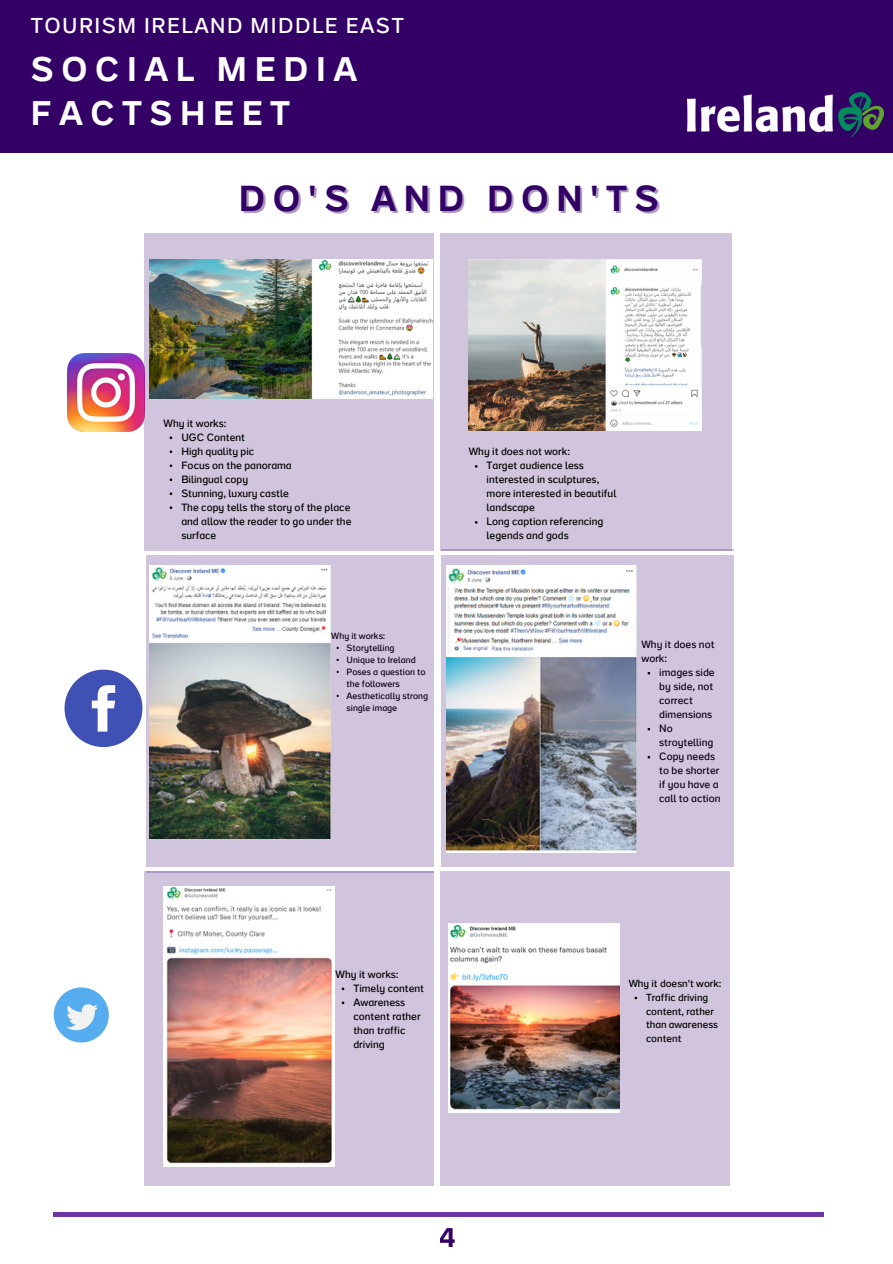
<style>
.page{position:relative;width:893px;height:1264px;background:#fff}
.page>*{position:absolute;margin:0;border:0;box-sizing:border-box;transform-origin:0 0}
.t1{font:35.85px "IOI";letter-spacing:.215em;color:#306}
.t2{font:33.9px/44.5px "IOI";letter-spacing:.23em;color:#fff}
.t3{font:26.85px "IOI";color:#306}
.t4{font:300 21.45px "IOI";letter-spacing:.07em;color:#fff}
.t5{font:300 10.5px/14px "IOI";color:#000}
.t6{font:300 10.2px/13.6px "IOI";color:#000}
.t7{font:300 9px/12px "IOI";color:#000}
</style>
<div class="page">
<div style="left:0;top:0;width:892px;height:153px;background:#306"></div>
<div style="left:144px;top:867px;width:292px;height:318px;background:#d0c5dc"></div>
<img style="left:67px;top:353px;width:77px;height:78px">
<svg style="left:65px;top:669px;width:77px;height:78px"></svg>
<img style="left:163px;top:886px;width:171px;height:280px">
<div style="left:439px;top:871px;width:290px;height:314px;background:#d0c5dc"></div>
<img style="left:449px;top:924px;width:170px;height:188px">
<div style="left:144px;top:233px;width:292px;height:318px;background:#d0c5dc"></div>
<div style="left:439px;top:233px;width:292px;height:318px;background:#d0c5dc"></div>
<div style="left:441px;top:549px;width:292px;height:318px;background:#d0c5dc"></div>
<div style="left:146px;top:554px;width:293px;height:319px;background:#d0c5dc"></div>
<hr style="left:29px;top:551px;width:815px;height:3px;background:#fff">
<hr style="left:13px;top:867px;width:815px;height:4px;background:#fff">
<div style="left:434px;top:202px;width:5px;height:1060px;background:#fff"></div>
<hr style="left:54px;top:1212px;width:770px;height:4px;background:#6c35a4">
<div style="left:54px;top:987px;width:55px;height:55px;background:#55acee;border-radius:50%"></div>
<svg style="left:66px;top:1004px;width:32px;height:26px"></svg>
<img style="left:446px;top:565px;width:190px;height:287px">
<img style="left:150px;top:565px;width:181px;height:273px">
<img style="left:150px;top:259px;width:282px;height:140px">
<img style="left:468px;top:259px;width:233px;height:171px">
<img style="left:687px;top:93px;width:196px;height:44px">
<h3 class="t4" style="left:31px;top:17px;width:374px">TOURISM IRELAND MIDDLE EAST</h3>
<h2 class="t2" style="left:31px;top:50px;width:328px">SOCIAL MEDIA<br>FACTSHEET</h2>
<h1 class="t1" style="left:239px;top:184px;width:421px">DO'S AND DON'TS</h1>
<p class="t5" style="left:163px;top:417px;width:64px">Why it works:</p>
<p class="t5" style="left:181px;top:431px;width:172px">UGC Content<br>High quality pic<br>Focus on the panorama<br>Bilingual copy<br>Stunning, luxury castle<br>The copy tells the story of the place and allow the reader to go under the surface</p>
<p class="t7" style="left:331px;top:630px;width:55px">Why it works:</p>
<p class="t7" style="left:346px;top:642px;width:83px">Storytelling<br>Unique to Ireland<br>Poses a question to the followers<br>Aesthetically strong single image</p>
<p class="t5" style="left:468px;top:446px;width:103px">Why it does not work:</p>
<p class="t5" style="left:486px;top:460px;width:131px">Target audience less interested in sculptures, more interested in beautiful landscape<br>Long caption referencing legends and gods</p>
<p class="t5" style="left:641px;top:638px;width:75px">Why it does not work:</p>
<p class="t5" style="left:659px;top:666px;width:63px">images side by side, not correct dimensions<br>No stroytelling<br>Copy needs to be shorter if you have a call to action</p>
<p class="t5" style="left:335px;top:968px;width:64px">Why it works:</p>
<p class="t5" style="left:353px;top:982px;width:72px">Timely content<br>Awareness content rather than traffic driving</p>
<p class="t6" style="left:628px;top:978px;width:94px">Why it doesn't work:</p>
<p class="t6" style="left:646px;top:991px;width:74px">Traffic driving content, rather than awareness content</p>
<h3 class="t3" style="left:438px;top:1226px;width:20px">4</h3>
</div>
